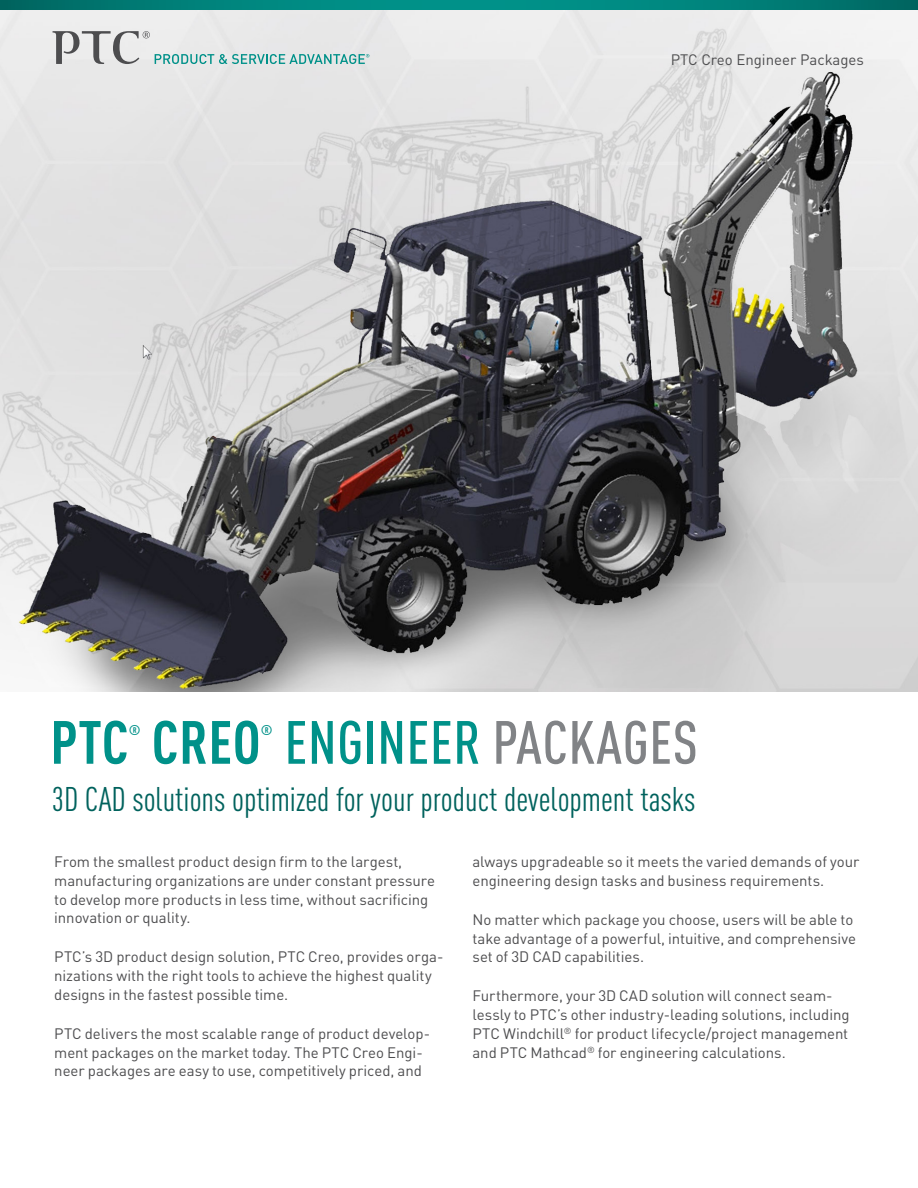
<style>
.page{position:relative;width:918px;height:1188px;background:#fff}
.page>*{position:absolute;margin:0;border:0;box-sizing:border-box;transform-origin:0 0}
.t1{font:500 condensed 60px "DIN Pro";letter-spacing:.01em;color:#009189}
.t2{font:condensed 33.75px "DIN Pro";color:#00625d}
.t3{font:15px/18.8px "DIN Pro";letter-spacing:-.005em;color:#4d4d4f}
.t4{font:700 condensed 13.95px "DIN Pro";color:#009189}
.s1{font-weight:700}
.s2{color:#818386}
</style>
<div class="page">
<img style="left:0;top:10px;width:918px;height:681px">
<svg style="left:53px;top:31px;width:316px;height:34px;background:#cbd6d5"></svg>
<svg style="left:0;top:0;width:918px;height:10px;background:#00817a"></svg>
<p class="t3" style="left:671px;top:49px;width:195px">PTC Creo Engineer Packages</p>
<h1 class="t1" style="left:50px;top:698px;width:649px"><span class="s1">PTC CREO</span> ENGINEER <span class="s2">PACKAGES</span></h1>
<p class="t4" style="left:129px;top:719px;width:13px">®</p>
<p class="t4" style="left:261px;top:719px;width:13px">®</p>
<h2 class="t2" style="left:52px;top:774px;width:645px">3D CAD solutions optimized for your product development tasks</h2>
<p class="t3" style="left:54px;top:851px;width:382px">From the smallest product design firm to the largest, manufacturing organizations are under constant pressure to develop more products in less time, without sacrificing innovation or quality.</p>
<p class="t3" style="left:54px;top:946px;width:391px">PTC’s 3D product design solution, PTC Creo, provides orga&shy;nizations with the right tools to achieve the highest quality designs in the fastest possible time.</p>
<p class="t3" style="left:54px;top:1023px;width:377px">PTC delivers the most scalable range of product develop&shy;ment packages on the market today. The PTC Creo Engi&shy;neer packages are easy to use, competitively priced, and</p>
<p class="t3" style="left:472px;top:851px;width:388px">always upgradeable so it meets the varied demands of your engineering design tasks and business requirements.</p>
<p class="t3" style="left:472px;top:909px;width:385px">No matter which package you choose, users will be able to take advantage of a powerful, intuitive, and comprehensive set of 3D CAD capabilities.</p>
<p class="t3" style="left:472px;top:985px;width:379px">Furthermore, your 3D CAD solution will connect seam&shy;lessly to PTC’s other industry-leading solutions, including PTC Windchill<sup>®</sup> for product lifecycle/project management and PTC Mathcad<sup>®</sup> for engineering calculations.</p>
</div>
